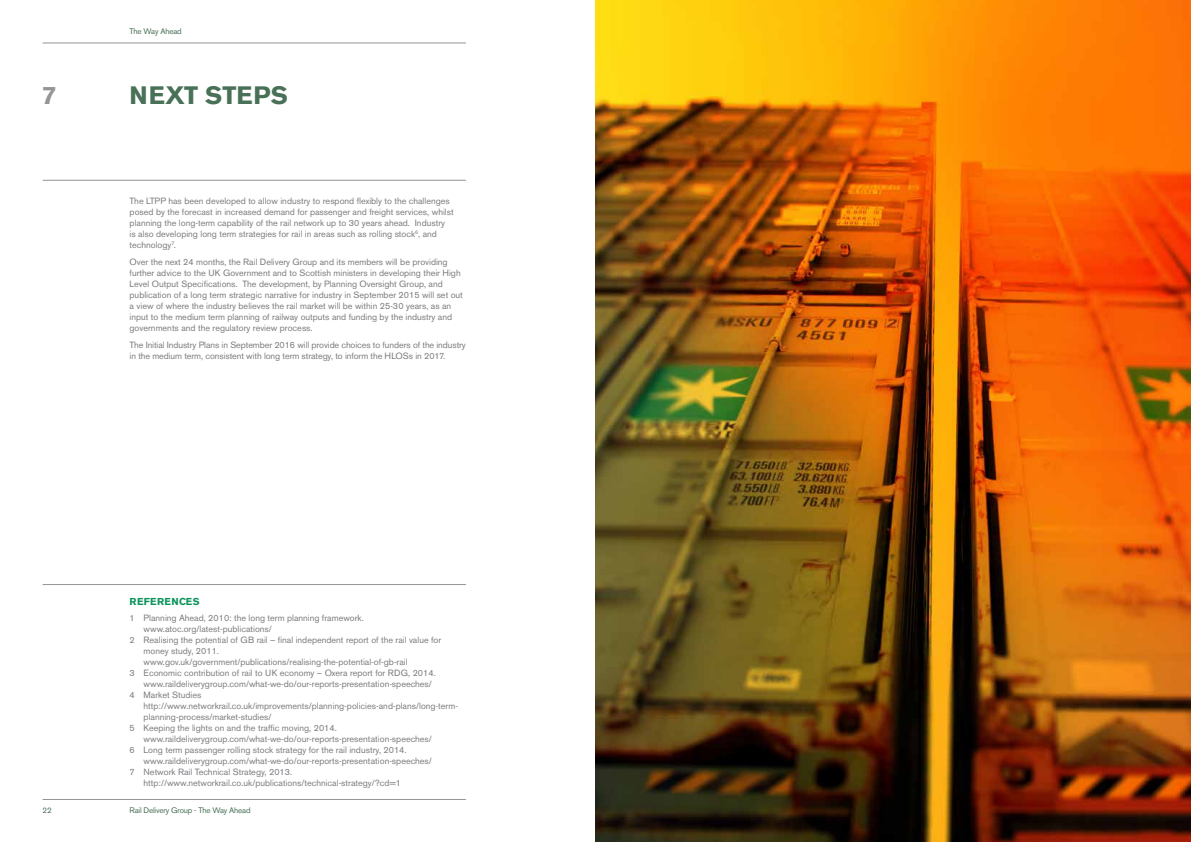
<style>
.page{position:relative;width:1191px;height:842px;background:#fff}
.page>*{position:absolute;margin:0;border:0;box-sizing:border-box;transform-origin:0 0}
.t1{font:700 25px "Akzidenz Grotesk BE";color:#487157}
.t2{font:700 25px "Akzidenz Grotesk BE";color:#959497}
.t3{font:700 10px "Akzidenz Grotesk BE";letter-spacing:.04em;color:#0e955e}
.t4{font:9px/11px "Akzidenz Grotesk BE";color:#7c7c81}
.t5{font:8px "Akzidenz Grotesk BE";letter-spacing:-.02em;color:#487157}
</style>
<div class="page">
<hr style="left:43px;top:799px;width:423px;height:1px;background:#959497">
<hr style="left:43px;top:180px;width:423px;height:1px;background:#959497">
<hr style="left:43px;top:584px;width:423px;height:1px;background:#959497">
<hr style="left:43px;top:43px;width:423px;height:1px;background:#959497">
<img style="left:595px;top:0;width:596px;height:841px">
<p class="t5" style="left:130px;top:27px;width:54px">The Way Ahead</p>
<h1 class="t2" style="left:43px;top:81px;width:16px">7</h1>
<h1 class="t1" style="left:130px;top:81px;width:160px">NEXT STEPS</h1>
<p class="t4" style="left:130px;top:196px;width:326px">The LTPP has been developed to allow industry to respond flexibly to the challenges posed by the forecast in increased demand for passenger and freight services, whilst planning the long-term capability of the rail network up to 30 years ahead. Industry<br>is also developing long term strategies for rail in areas such as rolling stock<sup>6</sup>, and technology<sup>7</sup>.</p>
<p class="t4" style="left:130px;top:256px;width:335px">Over the next 24 months, the Rail Delivery Group and its members will be providing further advice to the UK Government and to Scottish ministers in developing their High Level Output Specifications. The development, by Planning Oversight Group, and publication of a long term strategic narrative for industry in September 2015 will set out a view of where the industry believes the rail market will be within 25-30 years, as an input to the medium term planning of railway outputs and funding by the industry and governments and the regulatory review process.</p>
<p class="t4" style="left:130px;top:339px;width:338px">The Initial Industry Plans in September 2016 will provide choices to funders of the industry in the medium term, consistent with long term strategy, to inform the HLOSs in 2017.</p>
<p class="t3" style="left:130px;top:595px;width:72px">REFERENCES</p>
<p class="t4" style="left:130px;top:613px;width:236px">1 Planning Ahead, 2010: the long term planning framework.</p>
<p class="t4" style="left:144px;top:624px;width:130px">www.atoc.org/latest-publications/</p>
<p class="t4" style="left:130px;top:635px;width:313px">2 Realising the potential of GB rail – final independent report of the rail value for</p>
<p class="t4" style="left:144px;top:646px;width:77px">money study, 2011.</p>
<p class="t4" style="left:144px;top:657px;width:266px">www.gov.uk/government/publications/realising-the-potential-of-gb-rail</p>
<p class="t4" style="left:130px;top:668px;width:308px">3 Economic contribution of rail to UK economy – Oxera report for RDG, 2014.</p>
<p class="t4" style="left:144px;top:679px;width:290px">www.raildeliverygroup.com/what-we-do/our-reports-presentation-speeches/</p>
<p class="t4" style="left:130px;top:690px;width:73px">4 Market Studies</p>
<p class="t4" style="left:144px;top:701px;width:316px">http://www.networkrail.co.uk/improvements/planning-policies-and-plans/long-term-</p>
<p class="t4" style="left:144px;top:712px;width:129px">planning-process/market-studies/</p>
<p class="t4" style="left:130px;top:723px;width:209px">5 Keeping the lights on and the traffic moving, 2014.</p>
<p class="t4" style="left:144px;top:734px;width:290px">www.raildeliverygroup.com/what-we-do/our-reports-presentation-speeches/</p>
<p class="t4" style="left:130px;top:745px;width:278px">6 Long term passenger rolling stock strategy for the rail industry, 2014.</p>
<p class="t4" style="left:144px;top:756px;width:290px">www.raildeliverygroup.com/what-we-do/our-reports-presentation-speeches/</p>
<p class="t4" style="left:130px;top:767px;width:164px">7 Network Rail Technical Strategy, 2013.</p>
<p class="t4" style="left:144px;top:778px;width:259px">http://www.networkrail.co.uk/publications/technical-strategy/?cd=1</p>
<p class="t5" style="left:43px;top:806px;width:11px">22</p>
<p class="t5" style="left:129px;top:806px;width:123px">Rail Delivery Group - The Way Ahead</p>
</div>
